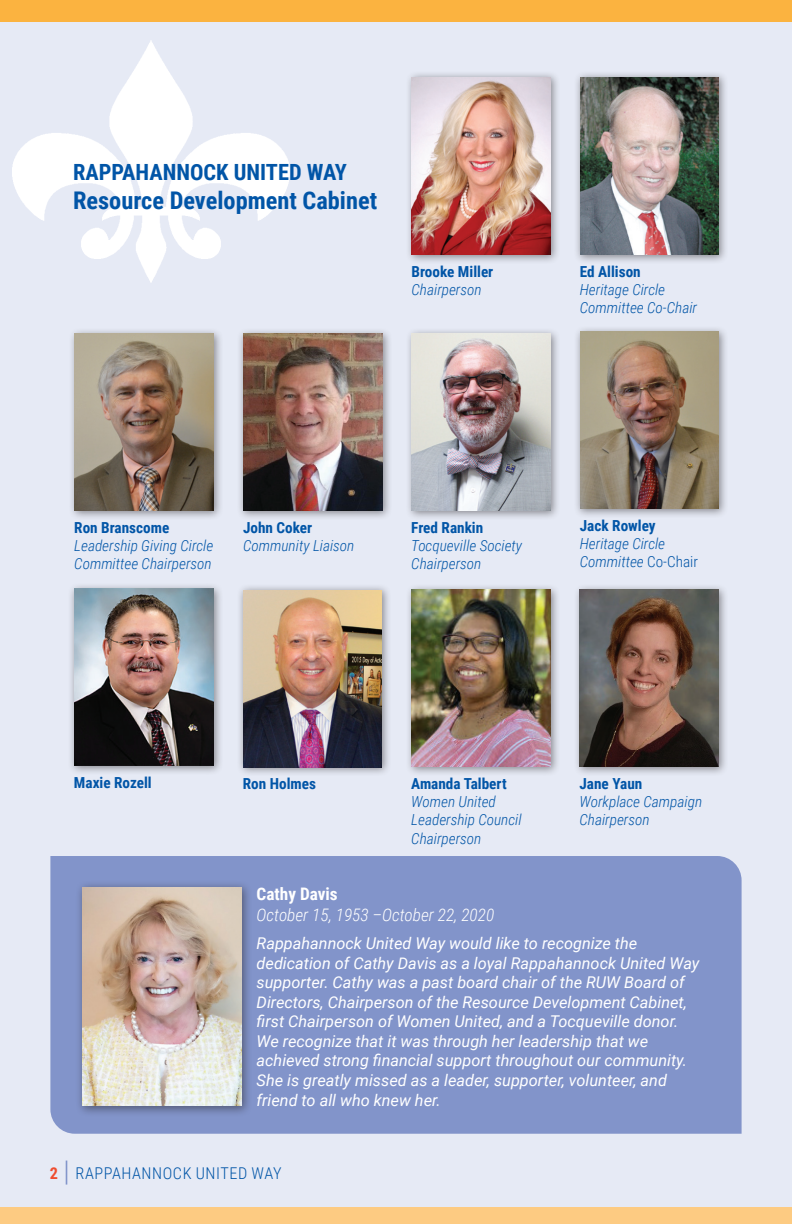
<style>
.page{position:relative;width:792px;height:1224px;background:#fff}
.page>*{position:absolute;margin:0;border:0;box-sizing:border-box;transform-origin:0 0}
.t1{font:700 24.4px "Roboto Condensed";color:#0155a7}
.t2{font:700 22.4px "Roboto Condensed";color:#0155a7}
.t3{font:italic 300 17.2px/20.8px "Roboto Condensed";color:#fff}
.t4{font:italic 16.2px/19.6px "Roboto";color:#fff}
.t5{font:300 16.2px "Roboto Condensed";letter-spacing:.035em;color:#0155a7}
.t6{font:italic 300 15.2px/18.2px "Roboto Condensed";color:#0155a7}
.t7{font:700 15.2px/18.2px "Roboto Condensed";color:#0155a7}
.s1{font-weight:300;font-style:italic}
.s2{font-weight:700;font-style:normal}
.s3{font-style:normal}
.s4{font-weight:700;color:#ef4d30}
.s5{font-size:28.4px;color:#788dc7}
</style>
<div class="page">
<div style="left:0;top:0;width:792px;height:1215px;background:#e6eaf5"></div>
<div style="left:0;top:1207px;width:792px;height:17px;background:#fdcb82"></div>
<img style="left:13px;top:41px;width:276px;height:241px">
<div style="left:0;top:0;width:792px;height:21px;background:#fbb340"></div>
<div style="left:405px;top:71px;width:156px;height:194px;background:#231f20;opacity:.5"></div>
<img style="left:412px;top:77px;width:139px;height:177px">
<div style="left:574px;top:71px;width:155px;height:194px;background:#231f20;opacity:.5"></div>
<img style="left:580px;top:77px;width:139px;height:177px">
<div style="left:68px;top:327px;width:156px;height:194px;background:#231f20;opacity:.5"></div>
<img style="left:75px;top:333px;width:138px;height:177px">
<div style="left:237px;top:327px;width:155px;height:194px;background:#231f20;opacity:.5"></div>
<img style="left:243px;top:333px;width:139px;height:177px">
<div style="left:237px;top:584px;width:155px;height:193px;background:#231f20;opacity:.5"></div>
<img style="left:243px;top:590px;width:139px;height:177px">
<div style="left:405px;top:327px;width:156px;height:194px;background:#231f20;opacity:.5"></div>
<img style="left:412px;top:333px;width:138px;height:177px">
<div style="left:574px;top:325px;width:155px;height:194px;background:#231f20;opacity:.5"></div>
<img style="left:580px;top:331px;width:139px;height:177px">
<div style="left:68px;top:582px;width:155px;height:194px;background:#231f20;opacity:.5"></div>
<img style="left:74px;top:589px;width:139px;height:176px">
<div style="left:405px;top:583px;width:156px;height:194px;background:#231f20;opacity:.5"></div>
<img style="left:412px;top:590px;width:138px;height:177px">
<div style="left:573px;top:583px;width:156px;height:194px;background:#231f20;opacity:.5"></div>
<img style="left:580px;top:590px;width:139px;height:177px">
<div style="left:50px;top:856px;width:692px;height:278px;background:#8294ca"></div>
<div style="left:75px;top:880px;width:177px;height:237px;background:#231f20;opacity:.5"></div>
<img style="left:82px;top:887px;width:159px;height:219px">
<p class="t2" style="left:73px;top:156px;width:275px">RAPPAHANNOCK UNITED WAY</p>
<p class="t1" style="left:73px;top:183px;width:306px">Resource Development Cabinet</p>
<p class="t7" style="left:412px;top:261px;width:83px">Brooke Miller<br><span class="s1">Chairperson</span></p>
<p class="t6" style="left:580px;top:261px;width:119px"><span class="s2">Ed Allison<br></span>Heritage Circle<br>Committee Co-Chair</p>
<p class="t6" style="left:74px;top:518px;width:141px"><span class="s2">Ron Branscome<br></span>Leadership Giving Circle<br>Committee Chairperson</p>
<p class="t6" style="left:243px;top:518px;width:113px"><span class="s2">John Coker<br></span>Community Liaison</p>
<p class="t6" style="left:411px;top:518px;width:112px"><span class="s2">Fred Rankin<br></span>Tocqueville Society<br>Chairperson</p>
<p class="t6" style="left:580px;top:516px;width:120px"><span class="s2">Jack Rowley<br></span>Heritage Circle<br>Committee <span class="s3">Co-Chair</span></p>
<p class="t7" style="left:74px;top:773px;width:79px">Maxie Rozell</p>
<p class="t6" style="left:411px;top:774px;width:112px"><span class="s2">Amanda Talbert<br></span>Women United<br>Leadership Council<br>Chairperson</p>
<p class="t6" style="left:580px;top:774px;width:124px"><span class="s2">Jane Yaun<br></span>Workplace Campaign<br>Chairperson</p>
<p class="t7" style="left:243px;top:774px;width:75px">Ron Holmes</p>
<p class="t3" style="left:257px;top:883px;width:239px"><span class="s2">Cathy Davis<br></span>October 15, 1953 –October 22, 2020</p>
<p class="t4" style="left:257px;top:933px;width:444px">Rappahannock United Way would like to recognize the dedication of Cathy Davis as a loyal Rappahannock United Way supporter. Cathy was a past board chair of the RUW Board of Directors, Chairperson of the Resource Development Cabinet, first Chairperson of Women United, and a Tocqueville donor.<br>We recognize that it was through her leadership that we achieved strong financial support throughout our community.<br>She is greatly missed as a leader, supporter, volunteer, and friend to all who knew her.</p>
<p class="t5" style="left:50px;top:1162px;width:233px"><span class="s4">2</span> <span class="s5">|</span> RAPPAHANNOCK UNITED WAY</p>
</div>
